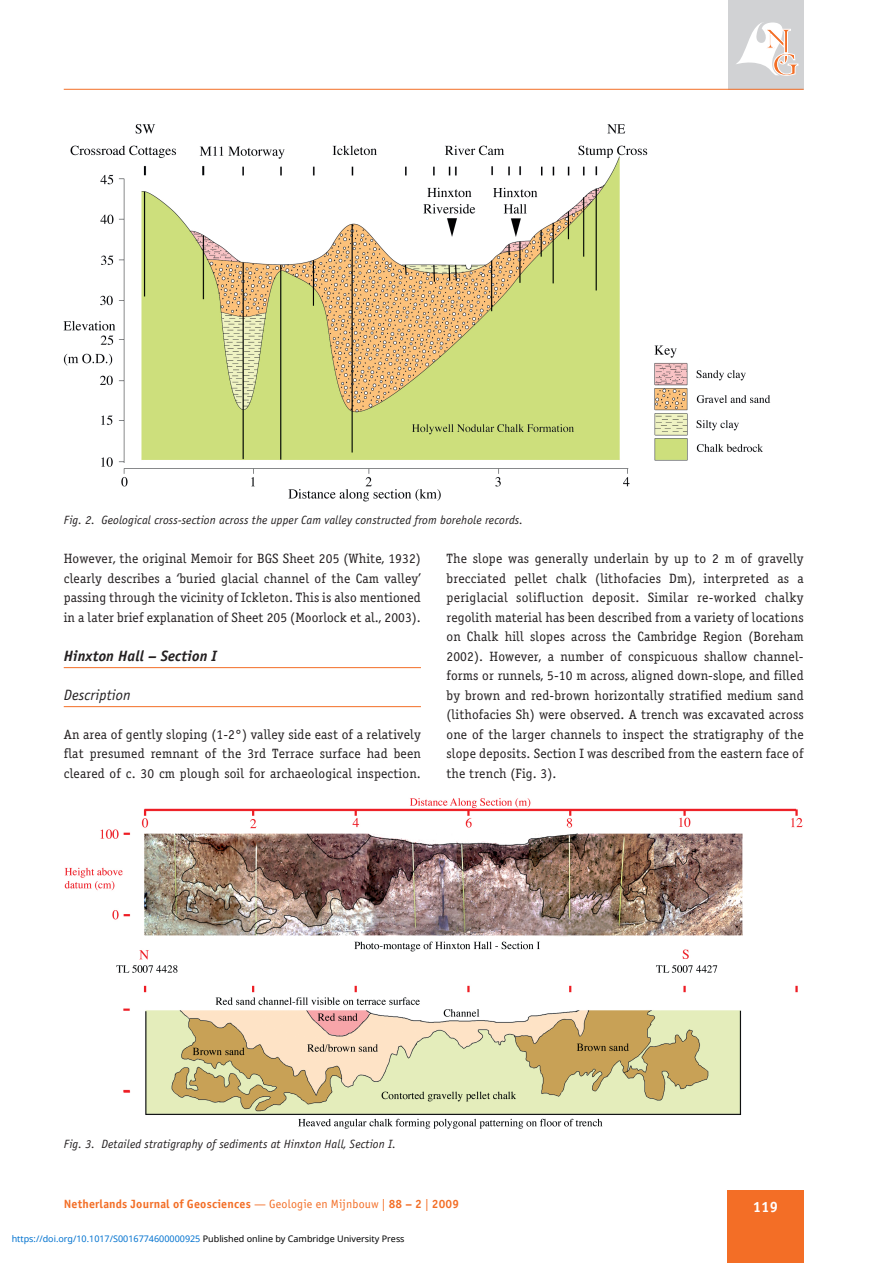
<style>
.page{position:relative;width:893px;height:1263px;background:#fff}
.page>*{position:absolute;margin:0;border:0;box-sizing:border-box;transform-origin:0 0}
.t1{font:italic 15px "Officina Sans Bold ITC";letter-spacing:.01em;color:#231f20}
.t2{font:italic 15px "Officina Sans Book ITC";letter-spacing:.01em;color:#231f20}
.t3{font:15px "Officina Sans Bold ITC";color:#fff}
.t4{font:13.5px/19.5px "Officina Serif Book ITC";letter-spacing:.01em;color:#231f20;text-align:justify}
.t5{font:italic 12px "Officina Sans Book ITC";letter-spacing:.01em;color:#231f20}
.t6{font:12px "Officina Sans Bold ITC";letter-spacing:.015em;color:#f36e26}
.t7{font:9px "Noto Sans";color:#0172cf}
.s1{font-family:"Officina Sans Book ITC"}
.s2{color:#000}
</style>
<div class="page">
<div style="left:728px;top:0;width:76px;height:89px;background:#d1d2d4"></div>
<svg style="left:736px;top:22px;width:62px;height:54px"></svg>
<hr style="left:64px;top:667px;width:357px;height:1px;background:#f36e26">
<hr style="left:64px;top:706px;width:357px;height:1px;background:#f36e26">
<div style="left:727px;top:1191px;width:77px;height:72px;background:#f36e26"></div>
<hr style="left:64px;top:89px;width:740px;height:1px;background:#f36e26">
<img style="left:64px;top:124px;width:706px;height:378px">
<img style="left:64px;top:798px;width:739px;height:331px">
<p class="t5" style="left:64px;top:516px;width:461px">Fig. 2. Geological cross-section across the upper Cam valley constructed from borehole records.</p>
<p class="t4" style="left:64px;top:550px;width:359px">However, the original Memoir for BGS Sheet 205 (White, 1932) clearly describes a ‘buried glacial channel of the Cam valley’ passing through the vicinity of Ickleton. This is also mentioned in a later brief explanation of Sheet 205 (Moorlock et al., 2003).</p>
<p class="t1" style="left:64px;top:650px;width:155px">Hinxton Hall – Section I</p>
<p class="t2" style="left:64px;top:689px;width:69px">Description</p>
<p class="t4" style="left:64px;top:726px;width:359px">An area of gently sloping (1-2°) valley side east of a relatively flat presumed remnant of the 3rd Terrace surface had been cleared of c. 30 cm plough soil for archaeological inspection.</p>
<p class="t4" style="left:446px;top:550px;width:359px">The slope was generally underlain by up to 2 m of gravelly brecciated pellet chalk (lithofacies Dm), interpreted as a periglacial solifluction deposit. Similar re-worked chalky regolith material has been described from a variety of locations on Chalk hill slopes across the Cambridge Region (Boreham 2002). However, a number of conspicuous shallow channel&shy;forms or runnels, 5-10 m across, aligned down-slope, and filled by brown and red-brown horizontally stratified medium sand (lithofacies Sh) were observed. A trench was excavated across one of the larger channels to inspect the stratigraphy of the slope deposits. Section I was described from the eastern face of the trench (Fig. 3).</p>
<p class="t5" style="left:64px;top:1140px;width:334px">Fig. 3. Detailed stratigraphy of sediments at Hinxton Hall, Section I.</p>
<p class="t6" style="left:64px;top:1199px;width:397px">Netherlands Journal of Geosciences <span class="s1">— Geologie en Mijnbouw |</span> 88 – 2 <span class="s1">|</span> 2009</p>
<p class="t3" style="left:753px;top:1201px;width:27px">119</p>
<p class="t7" style="left:12px;top:1232px;width:394px">https://doi.org/10.1017/S0016774600000925 <span class="s2">Published online by Cambridge University Press</span></p>
</div>
